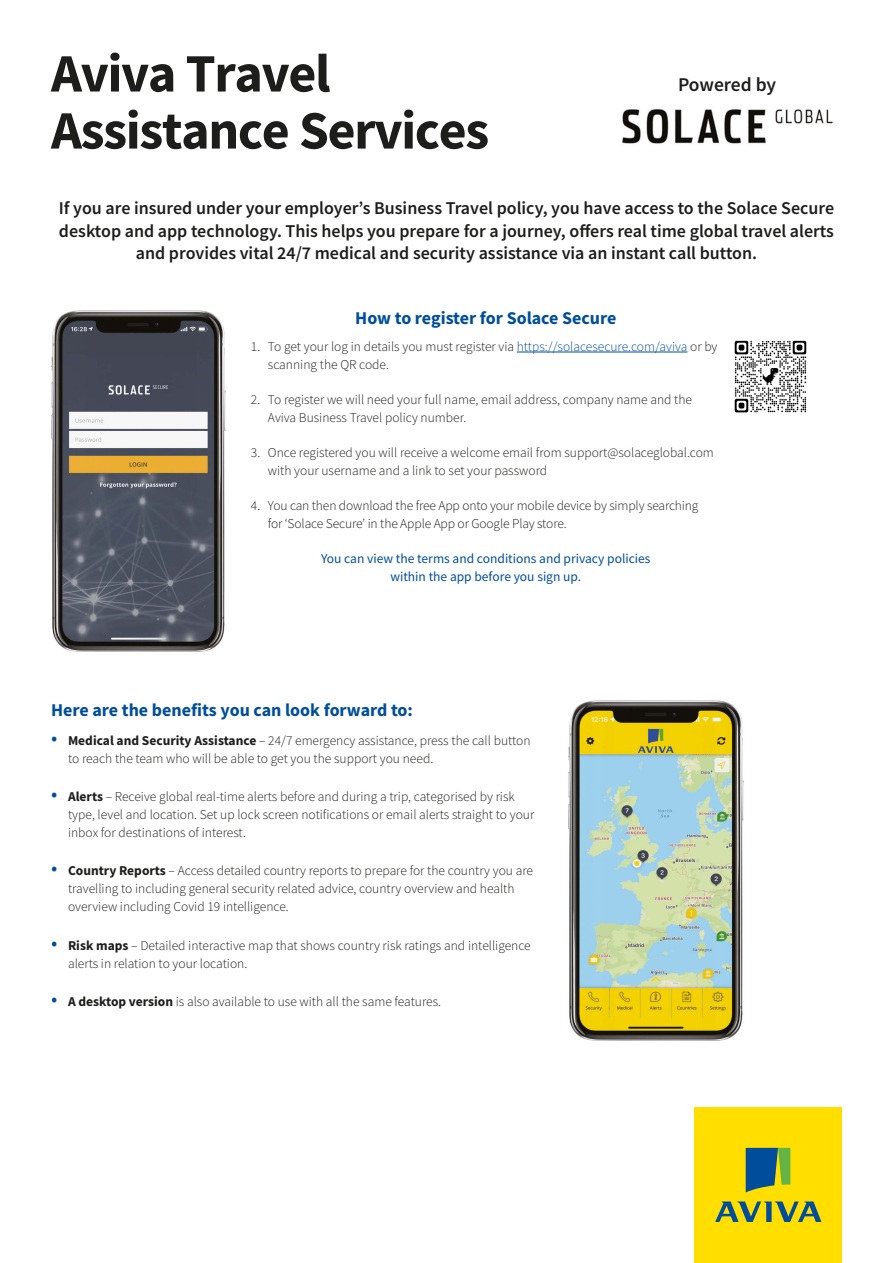
<style>
.page{position:relative;width:893px;height:1263px;background:#fff}
.page>*{position:absolute;margin:0;border:0;box-sizing:border-box;transform-origin:0 0}
.t1{font:700 54px/57px "Source Sans Pro";letter-spacing:-.025em;color:#1d1d1b}
.t2{font:600 19.5px "Source Sans Pro";letter-spacing:-.005em;color:#1d1d1b}
.t3{font:600 18px/22.5px "Source Sans Pro";color:#1d1d1b;text-align:center}
.t4{font:700 18px "Source Sans Pro";color:#004e9b}
.t5{font:300 13.5px/18px "Source Sans Pro";color:#1d1d1b}
.t6{font:13.5px/18px "Source Sans Pro";color:#004e9b;text-align:center}
.s1{color:#004e9b}
.s2{font-size:22.5px;color:#004e9b}
.s3{font-weight:700}
</style>
<div class="page">
<div style="left:695px;top:1107px;width:147px;height:156px;background:#ffde00"></div>
<svg style="left:746px;top:1148px;width:44px;height:44px"></svg>
<svg style="left:715px;top:1201px;width:106px;height:21px"></svg>
<hr style="left:517px;top:352px;width:170px;height:1px;background:#004e9b">
<img style="left:51px;top:311px;width:175px;height:340px">
<img style="left:568px;top:700px;width:175px;height:340px">
<img style="left:734px;top:340px;width:73px;height:73px">
<img style="left:622px;top:109px;width:211px;height:35px">
<h1 class="t1" style="left:51px;top:44px;width:440px">Aviva Travel<br>Assistance Services</h1>
<h2 class="t2" style="left:678px;top:72px;width:100px">Powered by</h2>
<p class="t3" style="left:59px;top:197px;width:777px">If you are insured under your employer’s Business Travel policy, you have access to the Solace Secure desktop and app technology. This helps you prepare for a journey, offers real time global travel alerts and provides vital 24/7 medical and security assistance via an instant call button.</p>
<h3 class="t4" style="left:355px;top:306px;width:263px">How to register for Solace Secure</h3>
<p class="t5" style="left:268px;top:337px;width:451px;text-indent:-17px">1. To get your log in details you must register via <span class="s1">https://solacesecure.com/aviva</span> or by scanning the QR code.</p>
<p class="t5" style="left:268px;top:390px;width:426px;text-indent:-17px">2. To register we will need your full name, email address, company name and the<br>Aviva Business Travel policy number.</p>
<p class="t5" style="left:268px;top:443px;width:447px;text-indent:-17px">3. Once registered you will receive a welcome email from support@solaceglobal.com with your username and a link to set your password</p>
<p class="t5" style="left:268px;top:496px;width:432px;text-indent:-17px">4. You can then download the free App onto your mobile device by simply searching for ‘Solace Secure’ in the Apple App or Google Play store.</p>
<p class="t6" style="left:321px;top:549px;width:331px">You can view the terms and conditions and privacy policies within the app before you sign up.</p>
<h3 class="t4" style="left:51px;top:698px;width:363px">Here are the benefits you can look forward to:</h3>
<p class="t5" style="left:68px;top:732px;width:464px;text-indent:-17px"><span class="s2">•</span> <span class="s3">Medical and Security Assistance</span> – 24/7 emergency assistance, press the call button to reach the team who will be able to get you the support you need.</p>
<p class="t5" style="left:68px;top:788px;width:468px;text-indent:-17px"><span class="s2">•</span> <span class="s3">Alerts</span> – Receive global real-time alerts before and during a trip, categorised by risk type, level and location. Set up lock screen notifications or email alerts straight to your inbox for destinations of interest.</p>
<p class="t5" style="left:68px;top:862px;width:466px;text-indent:-17px"><span class="s2">•</span> <span class="s3">Country Reports</span> – Access detailed country reports to prepare for the country you are travelling to including general security related advice, country overview and health overview including Covid 19 intelligence.</p>
<p class="t5" style="left:68px;top:936px;width:464px;text-indent:-17px"><span class="s2">•</span> <span class="s3">Risk maps</span> – Detailed interactive map that shows country risk ratings and intelligence alerts in relation to your location.</p>
<p class="t5" style="left:51px;top:992px;width:392px"><span class="s2">•</span> <span class="s3">A desktop version</span> is also available to use with all the same features.</p>
</div>
